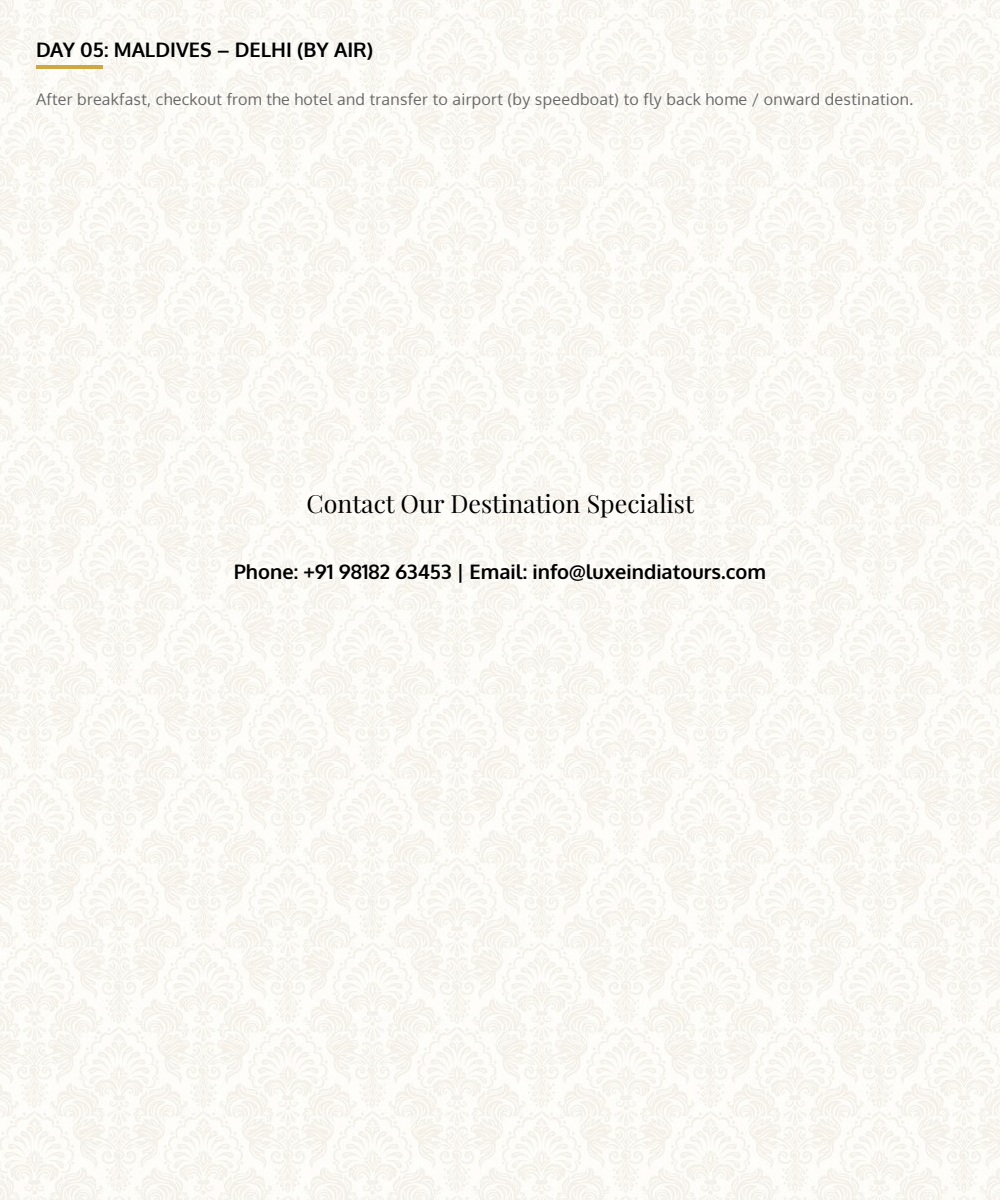
<style>
.page{position:relative;width:1000px;height:1200px;background:#fff}
.page>*{position:absolute;margin:0;border:0;box-sizing:border-box;transform-origin:0 0}
.t1{font:25px "Playfair Display";color:#000}
.t2{font:700 20px "Oxygen";color:#000}
.t3{font:16px "Oxygen";letter-spacing:.02em;color:#696969}
</style>
<div class="page">
<img style="left:0;top:0;width:1000px;height:1200px">
<hr style="left:36px;top:66px;width:67px;height:3px;background:#d0a842">
<p class="t2" style="left:36px;top:37px;width:339px">DAY 05: MALDIVES – DELHI (BY AIR)</p>
<p class="t3" style="left:36px;top:88px;width:879px">After breakfast, checkout from the hotel and transfer to airport (by speedboat) to fly back home / onward destination.</p>
<h1 class="t1" style="left:307px;top:488px;width:389px">Contact Our Destination Specialist</h1>
<p class="t2" style="left:234px;top:560px;width:534px">Phone: +91 98182 63453 | Email: info@luxeindiatours.com</p>
</div>
